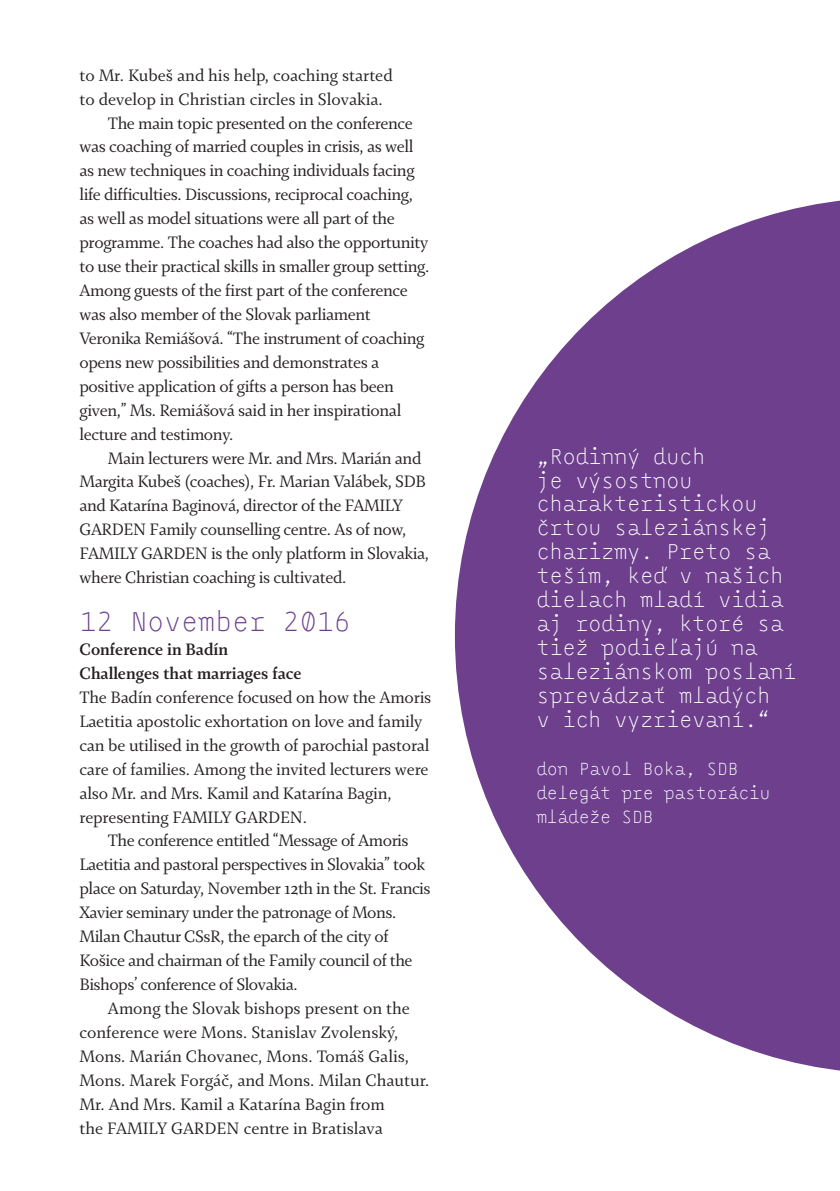
<style>
.page{position:relative;width:840px;height:1191px;background:#fff}
.page>*{position:absolute;margin:0;border:0;box-sizing:border-box;transform-origin:0 0}
.t1{font:28px "Monoxil";letter-spacing:-.01em;color:#6d3f8d}
.t2{font:22px/24px "Monoxil";letter-spacing:-.025em;color:#fff}
.t3{font:18px/24px "Fazeta Regular Text";letter-spacing:-.02em;color:#231f20}
.t4{font:18px/24px "Fazeta Regular Text";color:#231f20}
.t5{font:18px/24px "Monoxil";letter-spacing:-.025em;color:#fff}
.t6{font:18px/24px "Fazeta Bold Text";color:#231f20}
</style>
<div class="page">
<svg style="left:454px;top:200px;width:385px;height:871px;fill:#6d3f8d"></svg>
<p class="t4" style="left:79px;top:62px;width:314px">to Mr. Kubeš and his help, coaching started</p>
<p class="t4" style="left:79px;top:86px;width:305px">to develop in Christian circles in Slovakia.</p>
<p class="t3" style="left:108px;top:110px;width:306px">The main topic presented on the conference</p>
<p class="t3" style="left:79px;top:134px;width:335px">was coaching of married couples in crisis, as well</p>
<p class="t3" style="left:79px;top:158px;width:336px">as new techniques in coaching individuals facing</p>
<p class="t3" style="left:79px;top:182px;width:335px">life difficulties. Discussions, reciprocal coaching,</p>
<p class="t3" style="left:79px;top:206px;width:317px">as well as model situations were all part of the</p>
<p class="t3" style="left:79px;top:230px;width:350px">programme. The coaches had also the opportunity</p>
<p class="t3" style="left:79px;top:253px;width:351px">to use their practical skills in smaller group setting.</p>
<p class="t3" style="left:79px;top:277px;width:330px">Among guests of the first part of the conference</p>
<p class="t3" style="left:79px;top:301px;width:292px">was also member of the Slovak parliament</p>
<p class="t3" style="left:79px;top:325px;width:346px">Veronika Remiášová. “The instrument of coaching</p>
<p class="t3" style="left:79px;top:349px;width:301px">opens new possibilities and demonstrates a</p>
<p class="t3" style="left:79px;top:373px;width:316px">positive application of gifts a person has been</p>
<p class="t3" style="left:79px;top:397px;width:323px">given,” Ms. Remiášová said in her inspirational</p>
<p class="t3" style="left:79px;top:421px;width:155px">lecture and testimony.</p>
<p class="t3" style="left:108px;top:445px;width:315px">Main lecturers were Mr. and Mrs. Marián and</p>
<p class="t3" style="left:79px;top:469px;width:347px">Margita Kubeš (coaches), Fr. Marian Valábek, SDB</p>
<p class="t3" style="left:79px;top:493px;width:325px">and Katarína Baginová, director of the FAMILY</p>
<p class="t3" style="left:79px;top:517px;width:328px">GARDEN Family counselling centre. As of now,</p>
<p class="t3" style="left:79px;top:541px;width:351px">FAMILY GARDEN is the only platform in Slovakia,</p>
<p class="t3" style="left:79px;top:564px;width:268px">where Christian coaching is cultivated.</p>
<h1 class="t1" style="left:79px;top:605px;width:273px">12 November 2016</h1>
<p class="t6" style="left:79px;top:636px;width:224px">Conference in Badín<br>Challenges that marriages face</p>
<p class="t3" style="left:79px;top:684px;width:353px">The Badín conference focused on how the Amoris Laetitia apostolic exhortation on love and family can be utilised in the growth of parochial pastoral care of families. Among the invited lecturers were also Mr. and Mrs. Kamil and Katarína Bagin, representing FAMILY GARDEN.</p>
<p class="t3" style="left:79px;top:828px;width:352px;text-indent:28px">The conference entitled “Message of Amoris Laetitia and pastoral perspectives in Slovakia” took place on Saturday, November 12th in the St. Francis Xavier seminary under the patronage of Mons.<br>Milan Chautur CSsR, the eparch of the city of Košice and chairman of the Family council of the Bishops’ conference of Slovakia.</p>
<p class="t4" style="left:79px;top:995px;width:351px;text-indent:28px">Among the Slovak bishops present on the conference were Mons. Stanislav Zvolenský, Mons. Marián Chovanec, Mons. Tomáš Galis, Mons. Marek Forgáč, and Mons. Milan Chautur.<br>Mr. And Mrs. Kamil a Katarína Bagin from<br>the FAMILY GARDEN centre in Bratislava</p>
<p class="t2" style="left:536px;top:445px;width:262px">„Rodinný duch<br>je výsostnou charakteristickou črtou saleziánskej charizmy. Preto sa teším, keď v našich dielach mladí vidia aj rodiny, ktoré sa tiež podieľajú na saleziánskom poslaní sprevádzať mladých<br>v ich vyzrievaní.“</p>
<p class="t5" style="left:536px;top:757px;width:236px">don Pavol Boka, SDB delegát pre pastoráciu mládeže SDB</p>
</div>
